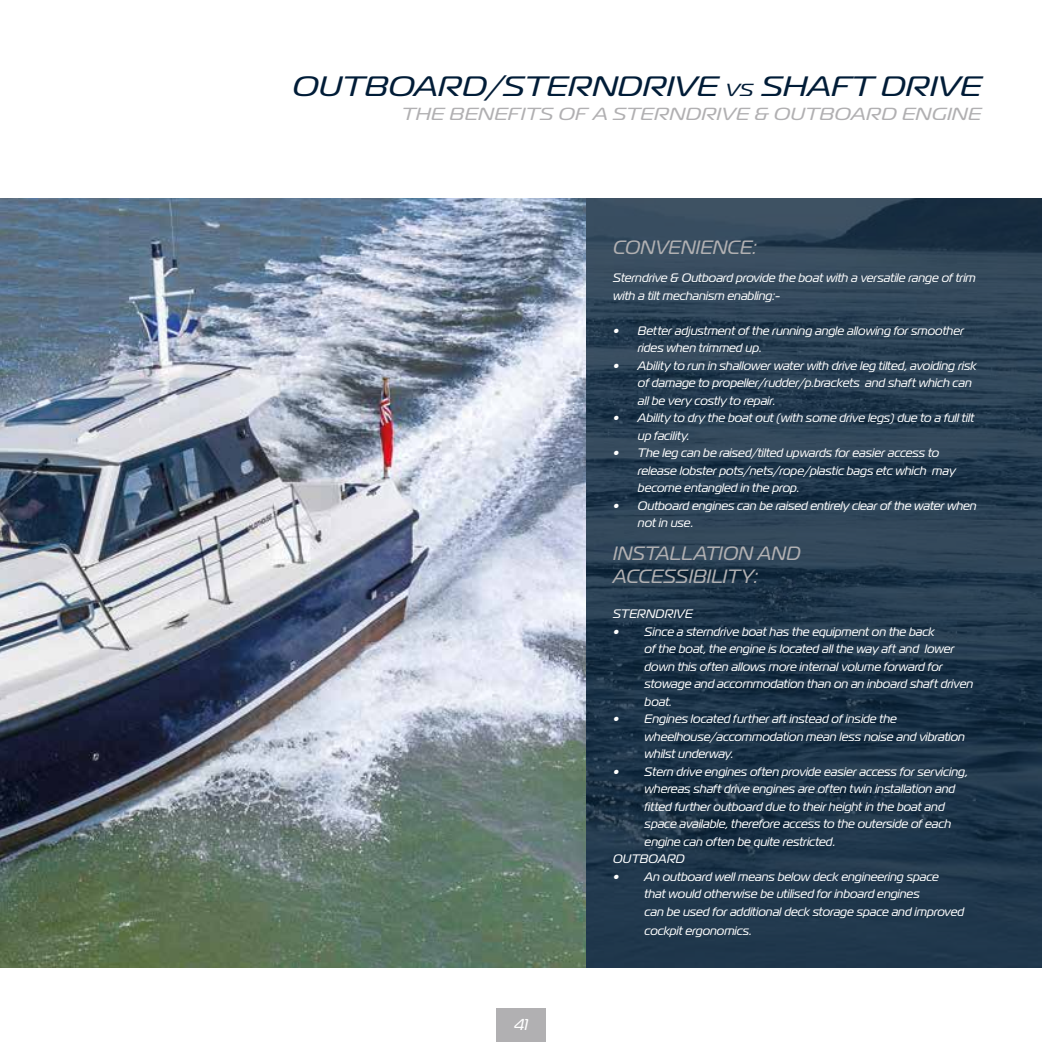
<style>
.page{position:relative;width:1042px;height:1042px;background:#fff}
.page>*{position:absolute;margin:0;border:0;box-sizing:border-box;transform-origin:0 0}
.t1{font:italic 28px "Magistral";color:#001c37;scale:1.2 1}
.t2{font:italic 19.25px/23.6px "Magistral";letter-spacing:.01em;color:#b1b0b2}
.t3{font:italic 17.5px "Magistral";letter-spacing:.01em;color:#b1b0b2;scale:1.2 1}
.t4{font:italic 15.75px "Magistral";color:#fff}
.t5{font:italic 12.25px/17.5px "Magistral";color:#fff}
.s1{font-size:17.5px}
</style>
<div class="page">
<img style="left:585px;top:198px;width:457px;height:769px">
<img style="left:0;top:198px;width:585px;height:769px">
<div style="left:496px;top:1008px;width:50px;height:34px;background:#b1b0b2"></div>
<h1 class="t1" style="left:292px;top:68px;width:576px">OUTBOARD/STERNDRIVE <span class="s1">VS</span> SHAFT DRIVE</h1>
<h3 class="t3" style="left:401px;top:103px;width:484px">THE BENEFITS OF A STERNDRIVE &amp; OUTBOARD ENGINE</h3>
<h2 class="t2" style="left:613px;top:235px;width:145px">CONVENIENCE:</h2>
<p class="t5" style="left:613px;top:269px;width:364px">Sterndrive &amp; Outboard provide the boat with a versatile range of trim with a tilt mechanism enabling:-</p>
<p class="t5" style="left:637px;top:321px;width:327px;text-indent:-25px">• Better adjustment of the running angle allowing for smoother rides when trimmed up.</p>
<p class="t5" style="left:637px;top:356px;width:340px;text-indent:-25px">• Ability to run in shallower water with drive leg tilted, avoiding risk of damage to propeller/rudder/p.brackets and shaft which can all be very costly to repair.</p>
<p class="t5" style="left:637px;top:409px;width:338px;text-indent:-25px">• Ability to dry the boat out (with some drive legs) due to a full tilt up facility.</p>
<p class="t5" style="left:637px;top:444px;width:319px;text-indent:-25px">• The leg can be raised/tilted upwards for easier access to release lobster pots/nets/rope/plastic bags etc which may become entangled in the prop.</p>
<p class="t5" style="left:637px;top:496px;width:340px;text-indent:-25px">• Outboard engines can be raised entirely clear of the water when not in use.</p>
<p class="t4" style="left:514px;top:1014px;width:15px">4 13</p>
<h2 class="t2" style="left:613px;top:541px;width:189px">INSTALLATION AND<br>ACCESSIBILITY:</h2>
<p class="t5" style="left:613px;top:605px;width:81px">STERNDRIVE</p>
<p class="t5" style="left:644px;top:623px;width:330px;text-indent:-31px">• Since a sterndrive boat has the equipment on the back<br>of the boat, the engine is located all the way aft and lower down this often allows more internal volume forward for stowage and accommodation than on an inboard shaft driven boat.</p>
<p class="t5" style="left:644px;top:710px;width:322px;text-indent:-31px">• Engines located further aft instead of inside the wheelhouse/accommodation mean less noise and vibration whilst underway.</p>
<p class="t5" style="left:613px;top:763px;width:356px">• Stern drive engines often provide easier access for servicing,</p>
<p class="t5" style="left:644px;top:780px;width:312px">whereas shaft drive engines are often twin installation and</p>
<p class="t5" style="left:644px;top:798px;width:301px">fitted further outboard due to their height in the boat and</p>
<p class="t5" style="left:644px;top:815px;width:308px">space available, therefore access to the outerside of each</p>
<p class="t5" style="left:644px;top:833px;width:192px">engine can often be quite restricted.</p>
<p class="t5" style="left:613px;top:850px;width:73px">OUTBOARD</p>
<p class="t5" style="left:644px;top:868px;width:321px;text-indent:-31px">• An outboard well means below deck engineering space<br>that would otherwise be utilised for inboard engines<br>can be used for additional deck storage space and improved</p>
<p class="t5" style="left:644px;top:922px;width:109px">cockpit ergonomics.</p>
</div>
